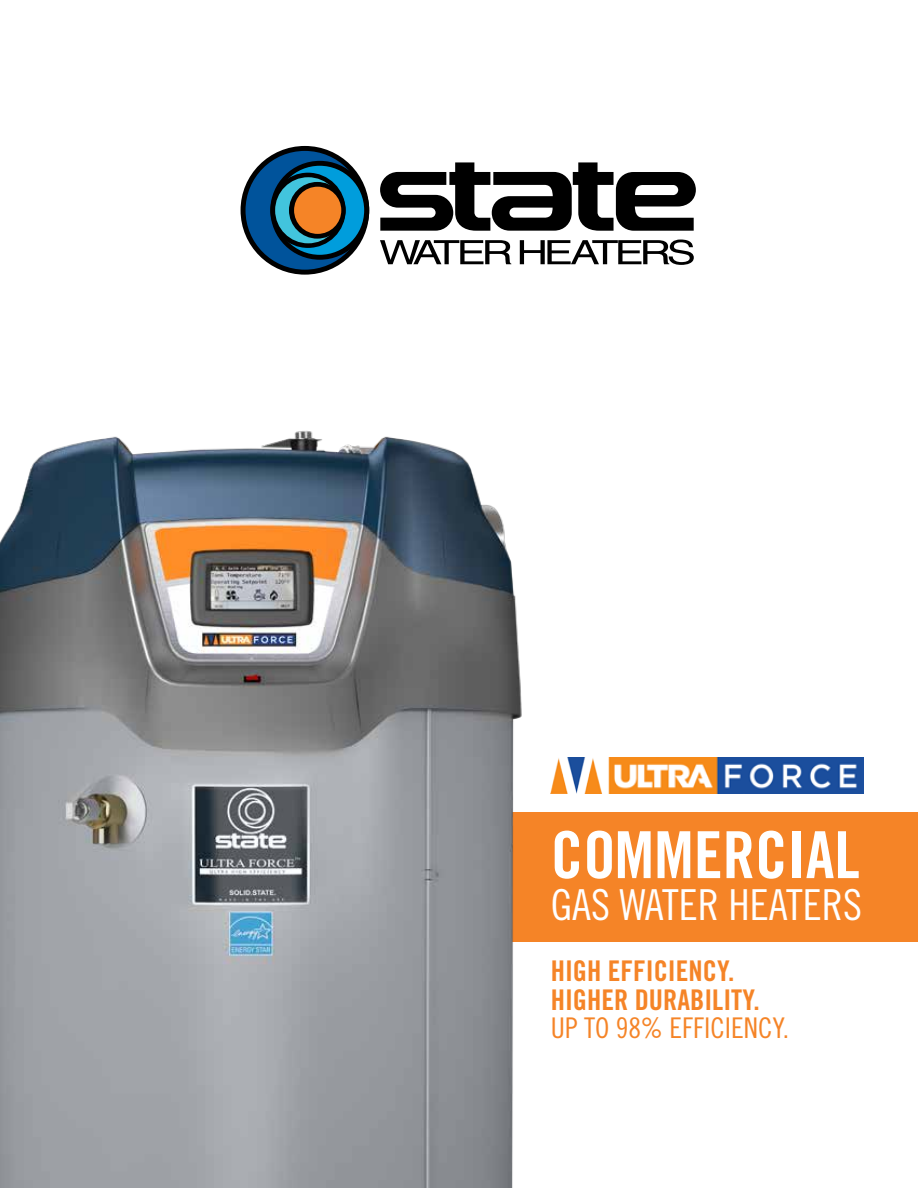
<style>
.page{position:relative;width:918px;height:1188px;background:#fff}
.page>*{position:absolute;margin:0;border:0;box-sizing:border-box;transform-origin:0 0}
.t1{font:64.95px "Trade Gothic LT Std Bd Cn 20";color:#fff}
.t2{font:42.75px "Trade Gothic LT Std Cn 18";color:#fff}
.t3{font:28.5px/28.5px "Trade Gothic LT Std Bd Cn 20";color:#f58427}
.t4{font:28.5px "Trade Gothic LT Std Cn 18";color:#f58427}
</style>
<div class="page">
<div style="left:0;top:812px;width:918px;height:130px;background:#f58427"></div>
<img style="left:0;top:431px;width:522px;height:757px">
<svg style="left:380px;top:162px;width:316px;height:69px"></svg>
<svg style="left:380px;top:240px;width:131px;height:24px"></svg>
<svg style="left:520px;top:240px;width:174px;height:25px"></svg>
<svg style="left:241px;top:146px;width:128px;height:129px;background:#070a0c"></svg>
<div style="left:246px;top:151px;width:118px;height:119px;background:#00539b;border-radius:50%"></div>
<svg style="left:270px;top:161px;width:99px;height:99px"></svg>
<div style="left:275px;top:166px;width:89px;height:89px;background:#009ddc;border-radius:50%"></div>
<div style="left:270px;top:173px;width:76px;height:75px;background:#000;border-radius:50%"></div>
<div style="left:275px;top:177px;width:66px;height:66px;background:#42c4dd;border-radius:50%"></div>
<svg style="left:289px;top:182px;width:57px;height:57px"></svg>
<div style="left:294px;top:187px;width:47px;height:47px;background:#f58427;border-radius:50%"></div>
<img style="left:551px;top:758px;width:313px;height:35px">
<h1 class="t1" style="left:551px;top:816px;width:310px">COMMERCIAL</h1>
<h2 class="t2" style="left:551px;top:879px;width:313px">GAS WATER HEATERS</h2>
<p class="t3" style="left:551px;top:957px;width:210px">HIGH EFFICIENCY.<br>HIGHER DURABILITY.</p>
<p class="t4" style="left:551px;top:1011px;width:240px">UP TO 98% EFFICIENCY.</p>
</div>
